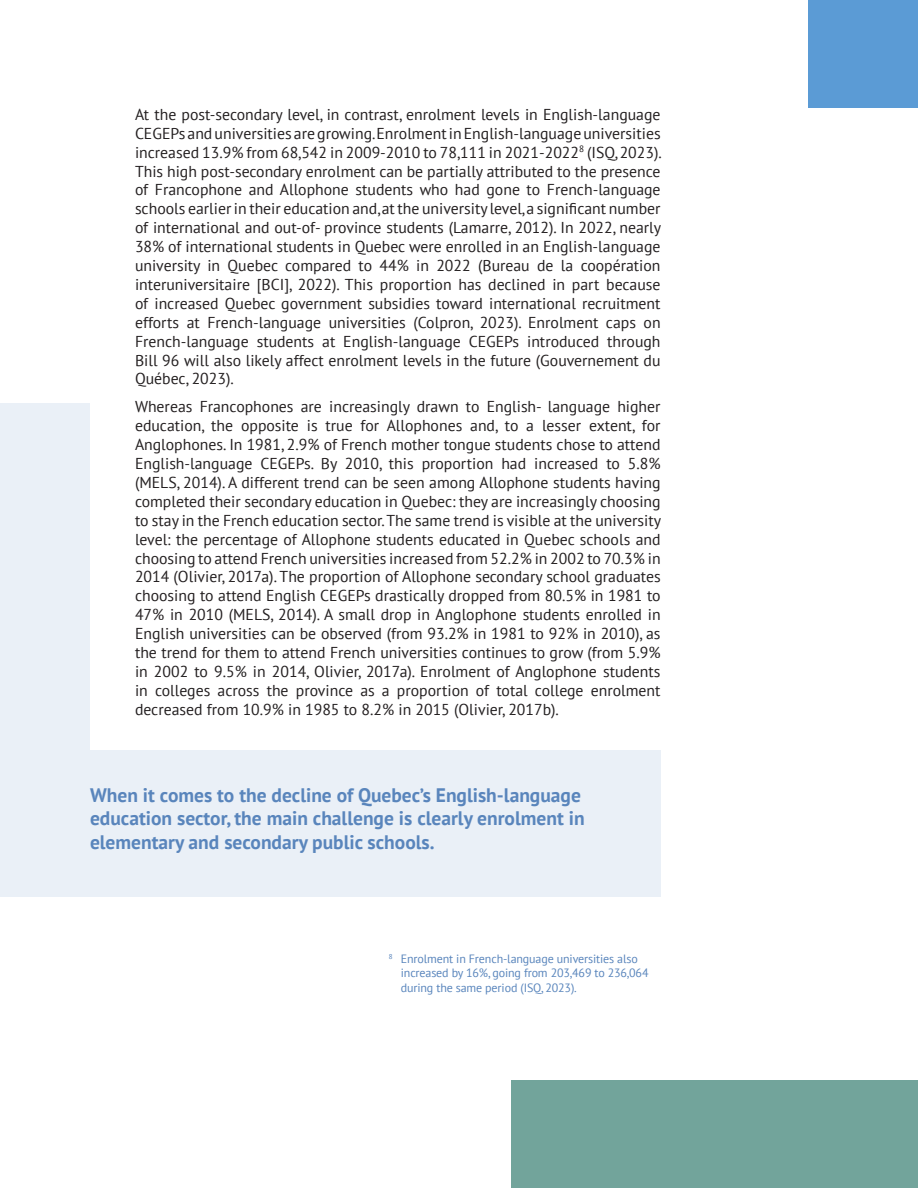
<style>
.page{position:relative;width:918px;height:1188px;background:#fff}
.page>*{position:absolute;margin:0;border:0;box-sizing:border-box;transform-origin:0 0}
.Regular_text{font:700 19.5px/23.4px "PT Sans";color:#5985bc}
.Regular_text-2{font:15.75px/18.9px "PT Sans";color:#231f20;text-align:justify}
.Regular_text-3{font:12px/14.4px "PT Sans";letter-spacing:-.01em;color:#5985bc}
</style>
<div class="page">
<div style="left:0;top:750px;width:661px;height:146px;background:#eaf0f7"></div>
<div style="left:0;top:403px;width:90px;height:493px;background:#eaf0f7"></div>
<div style="left:809px;top:0;width:109px;height:108px;background:#5b9bd5"></div>
<div style="left:511px;top:1080px;width:407px;height:108px;background:#72a49b"></div>
<p class="Regular_text-2" style="left:135px;top:104px;width:528px">At the post-secondary level, in contrast, enrolment levels in English-language CEGEPs and universities are growing.Enrolment in English-language universities increased 13.9% from 68,542 in 2009-2010 to 78,111 in 2021-2022<sup>8</sup> (ISQ, 2023).<br>This high post-secondary enrolment can be partially attributed to the presence of Francophone and Allophone students who had gone to French-language schools earlier in their education and, at the university level, a significant number of international and out-of- province students (Lamarre, 2012). In 2022, nearly 38% of international students in Quebec were enrolled in an English-language university in Quebec compared to 44% in 2022 (Bureau de la coopération interuniversitaire [BCI], 2022). This proportion has declined in part because of increased Quebec government subsidies toward international recruitment efforts at French-language universities (Colpron, 2023). Enrolment caps on French-language students at English-language CEGEPs introduced through Bill 96 will also likely affect enrolment levels in the future (Gouvernement du Québec, 2023).</p>
<p class="Regular_text-2" style="left:135px;top:397px;width:528px">Whereas Francophones are increasingly drawn to English- language higher education, the opposite is true for Allophones and, to a lesser extent, for Anglophones. In 1981, 2.9% of French mother tongue students chose to attend English-language CEGEPs. By 2010, this proportion had increased to 5.8% (MELS, 2014). A different trend can be seen among Allophone students having completed their secondary education in Quebec: they are increasingly choosing to stay in the French education sector. The same trend is visible at the university level: the percentage of Allophone students educated in Quebec schools and choosing to attend French universities increased from 52.2% in 2002 to 70.3% in 2014 (Olivier, 2017a). The proportion of Allophone secondary school graduates choosing to attend English CEGEPs drastically dropped from 80.5% in 1981 to 47% in 2010 (MELS, 2014). A small drop in Anglophone students enrolled in English universities can be observed (from 93.2% in 1981 to 92% in 2010), as the trend for them to attend French universities continues to grow (from 5.9% in 2002 to 9.5% in 2014, Olivier, 2017a). Enrolment of Anglophone students in colleges across the province as a proportion of total college enrolment decreased from 10.9% in 1985 to 8.2% in 2015 (Olivier, 2017b).</p>
<p class="Regular_text" style="left:90px;top:783px;width:496px">When it comes to the decline of Quebec’s English-language education sector, the main challenge is clearly enrolment in elementary and secondary public schools.</p>
<p class="Regular_text-3" style="left:401px;top:951px;width:249px;text-indent:-12px"><sup>8</sup> Enrolment in French-language universities also increased by 16%, going from 203,469 to 236,064 during the same period (ISQ, 2023).</p>
</div>
